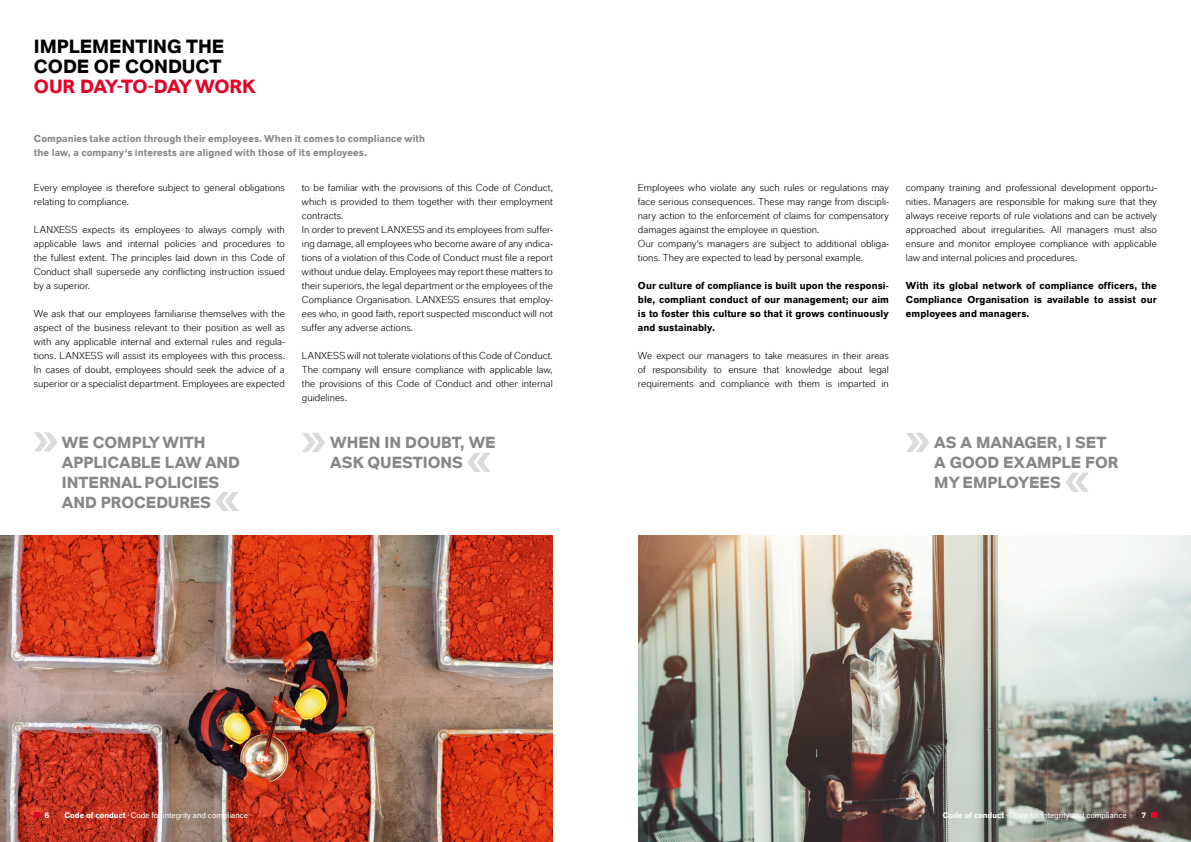
<style>
.page{position:relative;width:1191px;height:842px;background:#fff}
.page>*{position:absolute;margin:0;border:0;box-sizing:border-box;transform-origin:0 0}
.Überschrift_EN{font:700 19px/20px "Lanxess";color:#000}
.Überschrift_EN-2{font:700 19px "Lanxess";letter-spacing:-.025em;color:#e40428}
.Überschrift_EN-3{font:700 16px/20px "Lanxess";letter-spacing:-.005em;color:#878787}
.Fließtext_EN{font:10px/14px "Lanxess";letter-spacing:.005em;color:#000;text-align:justify}
.Fließtext_EN-2{font:700 10px/14px "Lanxess";letter-spacing:.005em;color:#000;text-align:justify}
.Fließtext_EN-3{font:700 10px/14px "Lanxess";letter-spacing:.005em;color:#878787}
.t1{font:8px "Lanxess Global Invers";color:#fff}
.t2{font:700 8px "Lanxess";color:#fff}
.s1{font-family:"Lanxess";font-weight:700}
</style>
<div class="page">
<img style="left:638px;top:536px;width:553px;height:306px">
<img style="left:0;top:536px;width:553px;height:306px">
<svg style="left:34px;top:812px;width:6px;height:6px"></svg>
<svg style="left:1151px;top:812px;width:6px;height:6px"></svg>
<svg style="left:302px;top:433px;width:23px;height:19px"></svg>
<svg style="left:467px;top:453px;width:23px;height:19px"></svg>
<svg style="left:906px;top:433px;width:23px;height:19px"></svg>
<svg style="left:1065px;top:473px;width:23px;height:19px"></svg>
<svg style="left:34px;top:432px;width:23px;height:19px"></svg>
<svg style="left:215px;top:492px;width:23px;height:19px"></svg>
<p class="Überschrift_EN" style="left:34px;top:35px;width:192px">IMPLEMENTING THE<br>CODE OF CONDUCT</p>
<p class="Überschrift_EN-2" style="left:34px;top:73px;width:223px">OUR DAY-TO-DAY WORK</p>
<p class="Fließtext_EN-3" style="left:34px;top:131px;width:393px">Companies take action through their employees. When it comes to compliance with the law, a company‘s interests are aligned with those of its employees.</p>
<p class="Fließtext_EN" style="left:34px;top:180px;width:252px">Every employee is therefore subject to general obligations relating to compliance.</p>
<p class="Fließtext_EN" style="left:34px;top:222px;width:252px">LANXESS expects its employees to always comply with applicable laws and internal policies and procedures to the fullest extent. The principles laid down in this Code of Conduct shall supersede any conflicting instruction issued by a superior.</p>
<p class="Fließtext_EN" style="left:34px;top:306px;width:252px">We ask that our employees familiarise themselves with the aspect of the business relevant to their position as well as with any applicable internal and external rules and regula&shy;tions. LANXESS will assist its employees with this process.<br>In cases of doubt, employees should seek the advice of a superior or a specialist department. Employees are expected</p>
<p class="Fließtext_EN" style="left:302px;top:180px;width:252px">to be familiar with the provisions of this Code of Conduct, which is provided to them together with their employment contracts.</p>
<p class="Fließtext_EN" style="left:302px;top:222px;width:252px">In order to prevent LANXESS and its employees from suffer&shy;ing damage, all employees who become aware of any indica&shy;tions of a violation of this Code of Conduct must file a report without undue delay. Employees may report these matters to their superiors, the legal department or the employees of the Compliance Organisation. LANXESS ensures that employ&shy;ees who, in good faith, report suspected misconduct will not suffer any adverse actions.</p>
<p class="Fließtext_EN" style="left:302px;top:348px;width:252px">LANXESS will not tolerate violations of this Code of Conduct.<br>The company will ensure compliance with applicable law, the provisions of this Code of Conduct and other internal guidelines.</p>
<p class="Fließtext_EN" style="left:638px;top:180px;width:252px">Employees who violate any such rules or regulations may face serious consequences. These may range from discipli&shy;nary action to the enforcement of claims for compensatory damages against the employee in question.</p>
<p class="Fließtext_EN" style="left:638px;top:236px;width:252px">Our company‘s managers are subject to additional obliga&shy;tions. They are expected to lead by personal example.</p>
<p class="Fließtext_EN-2" style="left:638px;top:278px;width:252px">Our culture of compliance is built upon the responsi&shy;ble, compliant conduct of our management; our aim is to foster this culture so that it grows continuously and sustainably.</p>
<p class="Fließtext_EN" style="left:638px;top:348px;width:252px">We expect our managers to take measures in their areas of responsibility to ensure that knowledge about legal requirements and compliance with them is imparted in</p>
<p class="Fließtext_EN" style="left:906px;top:180px;width:252px">company training and professional development opportu&shy;nities. Managers are responsible for making sure that they always receive reports of rule violations and can be actively approached about irregularities. All managers must also ensure and monitor employee compliance with applicable law and internal policies and procedures.</p>
<p class="Fließtext_EN-2" style="left:906px;top:278px;width:252px">With its global network of compliance officers, the Compliance Organisation is available to assist our employees and managers.</p>
<p class="Überschrift_EN-3" style="left:62px;top:431px;width:179px">WE COMPLY WITH<br>APPLICABLE LAW AND<br>INTERNAL POLICIES<br>AND PROCEDURES</p>
<p class="Überschrift_EN-3" style="left:330px;top:431px;width:167px">WHEN IN DOUBT, WE<br>ASK QUESTIONS</p>
<p class="Überschrift_EN-3" style="left:934px;top:431px;width:186px">AS A MANAGER, I SET<br>A GOOD EXAMPLE FOR</p>
<p class="Überschrift_EN-3" style="left:934px;top:471px;width:128px">MY EMPLOYEES</p>
<p class="t2" style="left:44px;top:809px;width:6px">6</p>
<p class="t1" style="left:64px;top:810px;width:185px"><span class="s1">Code of conduct</span> · Code for integrity and compliance</p>
<p class="t1" style="left:943px;top:810px;width:185px"><span class="s1">Code of conduct</span> · Code for integrity and compliance</p>
<p class="t2" style="left:1141px;top:809px;width:6px">7</p>
</div>
